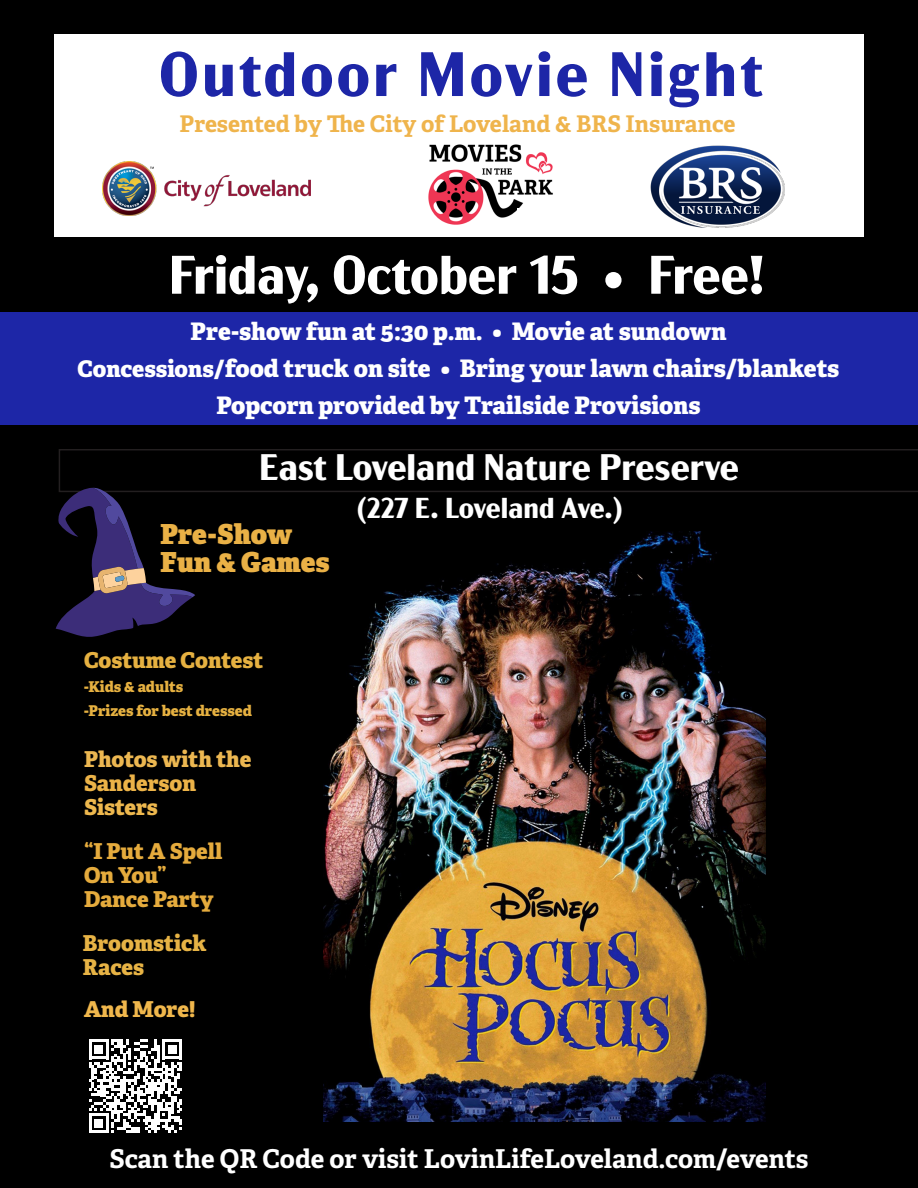
<style>
.page{position:relative;width:918px;height:1188px;background:#000}
.page>*{position:absolute;margin:0;border:0;box-sizing:border-box;transform-origin:0 0}
.t1{font:700 62.55px "Acme Gothic";letter-spacing:.05em;color:#1d26a7}
.t2{font:700 54.15px "Acme Gothic";color:#fff}
.t3{font:700 36.9px "Acme Gothic";color:#fff}
.t4{font:700 28.8px "Acme Gothic";letter-spacing:-.015em;color:#fff}
.t5{font:800 27.6px/27.6px "Adelle";letter-spacing:-.005em;color:#eab146}
.t6{font:700 25.95px "Adelle";color:#fff}
.t7{font:800 24.15px/36.9px "Adelle";color:#fff;text-align:center}
.t8{font:700 22.95px "Adelle";color:#efb44c}
.t9{font:800 21.9px/24.2px "Adelle";color:#ecb751}
.t10{font:800 21.9px/24.2px "Adelle";color:#e5ab3d}
.t11{font:800 21.9px/24.2px "Adelle";color:#e7b345}
.t12{font:800 21.9px "Adelle";letter-spacing:-.005em;color:#e6b141}
.t13{font:800 21.9px "Adelle";color:#f0b74c}
.t14{font:800 14.85px/24.2px "Adelle";color:#e6b141}
.s1{font-size:22.95px}
.s2{color:#ecb348}
.s3{color:#eeb84e}
</style>
<div class="page">
<div style="left:54px;top:35px;width:810px;height:202px;background:#fff"></div>
<img style="left:102px;top:161px;width:209px;height:55px">
<img style="left:428px;top:144px;width:125px;height:81px">
<div style="left:518px;top:209px;width:60px;height:19px;background:#fff"></div>
<img style="left:650px;top:145px;width:135px;height:83px">
<img style="left:323px;top:639px;width:443px;height:482px">
<svg style="left:89px;top:1040px;width:93px;height:93px"></svg>
<svg style="left:56px;top:449px;width:862px;height:190px"></svg>
<div style="left:0;top:312px;width:918px;height:113px;background:#1d26a7"></div>
<p class="t1" style="left:159px;top:27px;width:606px">Outdoor Movie Night</p>
<p class="t8" style="left:180px;top:110px;width:557px">Presented by The City of Loveland &amp; BRS Insurance</p>
<p class="t2" style="left:169px;top:234px;width:597px">Friday, October 15 • Free!</p>
<p class="t7" style="left:78px;top:313px;width:763px">Pre-show fun at 5:30 p.m. • Movie at sundown<br><span class="s1">Concessions/</span>food truck on site • Bring your lawn chairs/blankets</p>
<p class="t7" style="left:216px;top:387px;width:486px">Popcorn provided by Trailside Provisions</p>
<p class="t3" style="left:259px;top:440px;width:482px">East Loveland Nature Preserve</p>
<p class="t5" style="left:160px;top:521px;width:171px">Pre-Show<br>Fun &amp; Games</p>
<p class="t4" style="left:357px;top:486px;width:267px">(227 E. Loveland Ave.)</p>
<p class="t12" style="left:84px;top:646px;width:181px">Costume Contest</p>
<p class="t14" style="left:84px;top:675px;width:170px">-Kids &amp; adults<br>-Prizes for best dressed</p>
<p class="t9" style="left:84px;top:747px;width:169px">Photos with the<br><span class="s2">Sanderson<br></span><span class="s3">Sisters</span></p>
<p class="t10" style="left:84px;top:839px;width:140px">“I Put A Spell<br>On You”<br>Dance Party</p>
<p class="t11" style="left:83px;top:931px;width:125px">Broomstick<br>Races</p>
<p class="t13" style="left:84px;top:995px;width:113px">And More!</p>
<p class="t6" style="left:110px;top:1142px;width:700px">Scan the QR Code or visit LovinLifeLoveland.com/events</p>
</div>
